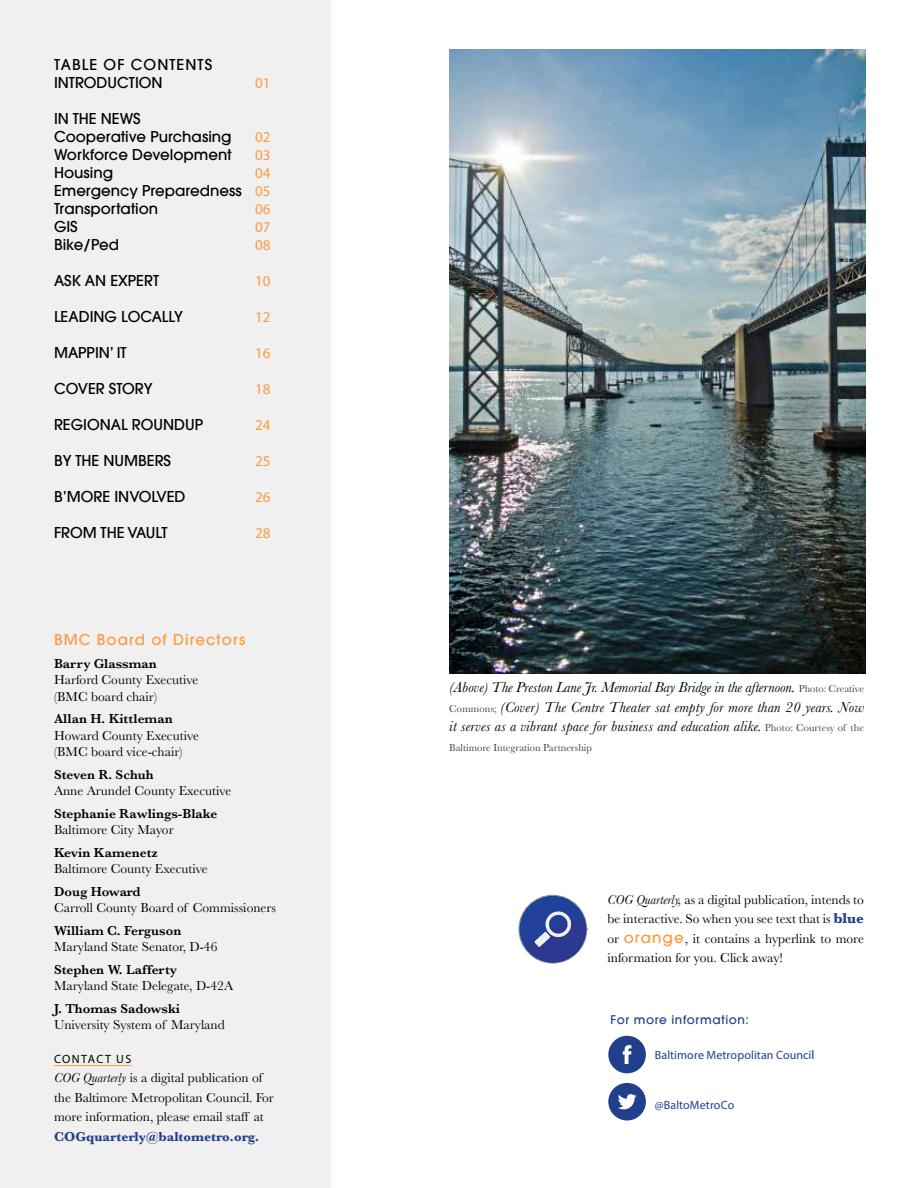
<style>
.page{position:relative;width:918px;height:1188px;background:#fff}
.page>*{position:absolute;margin:0;border:0;box-sizing:border-box;transform-origin:0 0}
.t1{font:500 15px/18px "Avant Garde LT";color:#000}
.t2{font:italic 15px/19.5px "Baskerville";letter-spacing:.01em;color:#000;text-align:justify}
.t3{font:15px "Myriad Pro";color:#ff993e}
.t4{font:500 15px/18px "Avant Garde LT";letter-spacing:.045em;color:#000}
.t5{font:500 15px "Avant Garde LT";letter-spacing:.07em;color:#ff993e}
.t6{font:13.5px/19.5px "Baskerville";color:#000}
.t7{font:600 13.5px "Baskerville";color:#000}
.t8{font:700 13.5px "Baskerville";color:#223f8c}
.t9{font:12px "Myriad Pro";letter-spacing:.005em;color:#223f8c}
.t10{font:500 12px "Avant Garde LT";letter-spacing:.05em;color:#223f8c}
.t11{font:12px "Myriad Pro";letter-spacing:.12em;color:#000}
.t12{font:10.5px "Baskerville";color:#414042}
.s1{font-family:"Myriad Pro";font-weight:400;color:#ff993e}
.s2{font-style:italic}
.s3{font-style:normal;font-size:10.5px;color:#414042}
.s4{font-weight:700;font-size:15px;color:#223f8c}
.s5{font-family:"Avant Garde LT";font-weight:500;font-size:15px;color:#ff993e}
.s6{font-family:"Avant Garde LT";font-weight:500}
</style>
<div class="page">
<div style="left:0;top:0;width:331px;height:1188px;background:#f0f0f1"></div>
<hr style="left:54px;top:1065px;width:78px;height:1px;background:#ff993e">
<svg style="left:518px;top:895px;width:69px;height:69px"></svg>
<svg style="left:608px;top:1035px;width:38px;height:38px"></svg>
<svg style="left:608px;top:1083px;width:38px;height:38px"></svg>
<img style="left:449px;top:49px;width:416px;height:624px">
<p class="t4" style="left:54px;top:56px;width:160px">TABLE OF CONTENTS<br>INTRODUCTION</p>
<p class="t1" style="left:54px;top:110px;width:179px">IN THE NEWS<br>Cooperative Purchasing</p>
<p class="t3" style="left:255px;top:74px;width:17px">01</p>
<p class="t3" style="left:255px;top:128px;width:17px">02</p>
<p class="t1" style="left:54px;top:146px;width:179px">Workforce Development</p>
<p class="t3" style="left:255px;top:146px;width:17px">03</p>
<p class="t1" style="left:54px;top:164px;width:61px">Housing</p>
<p class="t3" style="left:255px;top:164px;width:17px">04</p>
<p class="t1" style="left:54px;top:182px;width:218px">Emergency Preparedness <span class="s1">05<br></span>Transportation</p>
<p class="t3" style="left:255px;top:200px;width:17px">06</p>
<p class="t1" style="left:54px;top:218px;width:25px">GIS</p>
<p class="t3" style="left:255px;top:218px;width:17px">07</p>
<p class="t1" style="left:54px;top:236px;width:67px">Bike/Ped</p>
<p class="t3" style="left:255px;top:236px;width:17px">08</p>
<p class="t1" style="left:54px;top:272px;width:107px">ASK AN EXPERT</p>
<p class="t3" style="left:255px;top:272px;width:17px">10</p>
<p class="t1" style="left:54px;top:308px;width:130px">LEADING LOCALLY</p>
<p class="t3" style="left:255px;top:308px;width:17px">12</p>
<p class="t1" style="left:54px;top:344px;width:74px">MAPPIN’ IT</p>
<p class="t3" style="left:255px;top:344px;width:17px">16</p>
<p class="t1" style="left:54px;top:380px;width:100px">COVER STORY</p>
<p class="t3" style="left:255px;top:380px;width:17px">18</p>
<p class="t1" style="left:54px;top:416px;width:151px">REGIONAL ROUNDUP</p>
<p class="t3" style="left:255px;top:416px;width:17px">24</p>
<p class="t1" style="left:54px;top:452px;width:119px">BY THE NUMBERS</p>
<p class="t3" style="left:255px;top:452px;width:17px">25</p>
<p class="t1" style="left:54px;top:488px;width:133px">B’MORE INVOLVED</p>
<p class="t3" style="left:255px;top:488px;width:17px">26</p>
<p class="t1" style="left:54px;top:524px;width:115px">FROM THE VAULT</p>
<p class="t3" style="left:255px;top:524px;width:17px">28</p>
<p class="t5" style="left:54px;top:630px;width:193px">BMC Board of Directors</p>
<p class="t7" style="left:54px;top:654px;width:104px">Barry Glassman</p>
<p class="t6" style="left:54px;top:672px;width:146px;line-height:16.5px">Harford County Executive (BMC board chair)</p>
<p class="t7" style="left:54px;top:709px;width:120px">Allan H. Kittleman</p>
<p class="t6" style="left:54px;top:727px;width:146px;line-height:16.5px">Howard County Executive (BMC board vice-chair)</p>
<p class="t7" style="left:54px;top:765px;width:101px">Steven R. Schuh</p>
<p class="t6" style="left:54px;top:781px;width:179px">Anne Arundel County Executive</p>
<p class="t7" style="left:54px;top:804px;width:165px">Stephanie Rawlings-Blake</p>
<p class="t6" style="left:54px;top:820px;width:121px">Baltimore City Mayor</p>
<p class="t7" style="left:54px;top:843px;width:106px">Kevin Kamenetz</p>
<p class="t6" style="left:54px;top:859px;width:155px">Baltimore County Executive</p>
<p class="t7" style="left:54px;top:882px;width:88px">Doug Howard</p>
<p class="t6" style="left:54px;top:898px;width:224px">Carroll County Board of Commissioners</p>
<p class="t7" style="left:54px;top:921px;width:129px">William C. Ferguson</p>
<p class="t6" style="left:54px;top:937px;width:165px">Maryland State Senator, D-46</p>
<p class="t7" style="left:54px;top:960px;width:125px">Stephen W. Lafferty</p>
<p class="t6" style="left:54px;top:976px;width:181px">Maryland State Delegate, D-42A</p>
<p class="t7" style="left:54px;top:999px;width:128px">J. Thomas Sadowski</p>
<p class="t6" style="left:54px;top:1015px;width:172px">University System of Maryland</p>
<p class="t11" style="left:54px;top:1051px;width:79px">CONTACT US</p>
<p class="t6" style="left:54px;top:1068px;width:221px"><span class="s2">COG Quarterly</span> is a digital publication of the Baltimore Metropolitan Council. For more information, please email staff at</p>
<p class="t8" style="left:54px;top:1127px;width:207px">COGquarterly@baltometro.org.</p>
<p class="t2" style="left:449px;top:678px;width:416px">(Above) The Preston Lane Jr. Memorial Bay Bridge in the afternoon. <span class="s3">Photo: Creative Commons;</span> (Cover) The Centre Theater sat empty for more than 20 years. Now it serves as a vibrant space for business and education alike. <span class="s3">Photo: Courtesy of the</span></p>
<p class="t12" style="left:449px;top:741px;width:144px">Baltimore Integration Partnership</p>
<p class="t6" style="left:608px;top:890px;width:258px;text-align:justify"><span class="s2">COG Quarterly,</span> as a digital publication, intends to be interactive. So when you see text that is <span class="s4">blue </span>or <span class="s5">orange</span>, it contains a hyperlink to more information for you. Click away!</p>
<p class="t10" style="left:610px;top:1013px;width:140px">For more information:</p>
<p class="t9" style="left:655px;top:1048px;width:161px">Baltimore Metropolitan Counci<span class="s6">l</span></p>
<p class="t9" style="left:655px;top:1098px;width:81px">@BaltoMetroCo</p>
</div>
